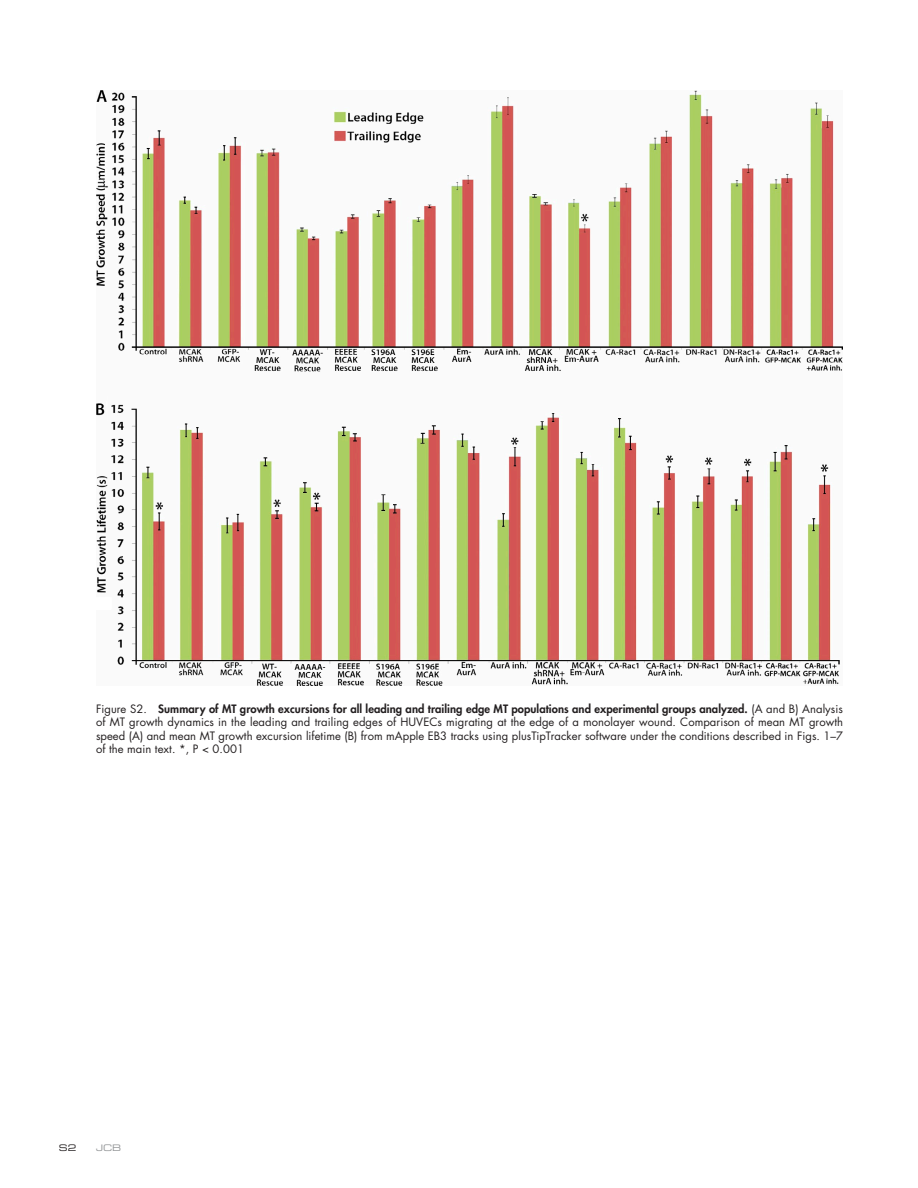
<style>
.page{position:relative;width:918px;height:1188px;background:#fff}
.page>*{position:absolute;margin:0;border:0;box-sizing:border-box;transform-origin:0 0}
.t1{font:11.25px/13.5px "Futura Std";letter-spacing:.005em;color:#231f20;text-align:justify}
.t2{font:9px "Eurostile LT Std Ex 2";color:#949698}
.t3{font:9px "Eurostile LT Std Ex 2";color:#231f20}
.s1{font-weight:800}
</style>
<div class="page">
<img style="left:96px;top:90px;width:747px;height:596px">
<p class="t1" style="left:96px;top:702px;width:749px">Figure S2. <span class="s1">Summary of MT growth excursions for all leading and trailing edge MT populations and experimental groups analyzed.</span> (A and B) Analysis of MT growth dynamics in the leading and trailing edges of HUVECs migrating at the edge of a monolayer wound. Comparison of mean MT growth speed (A) and mean MT growth excursion lifetime (B) from mApple EB3 tracks using plusTipTracker software under the conditions described in Figs. 1–7 of the main text. *, P &lt; 0.001</p>
<p class="t3" style="left:59px;top:1142px;width:19px">S2</p>
<p class="t2" style="left:96px;top:1142px;width:27px">JCB</p>
</div>
